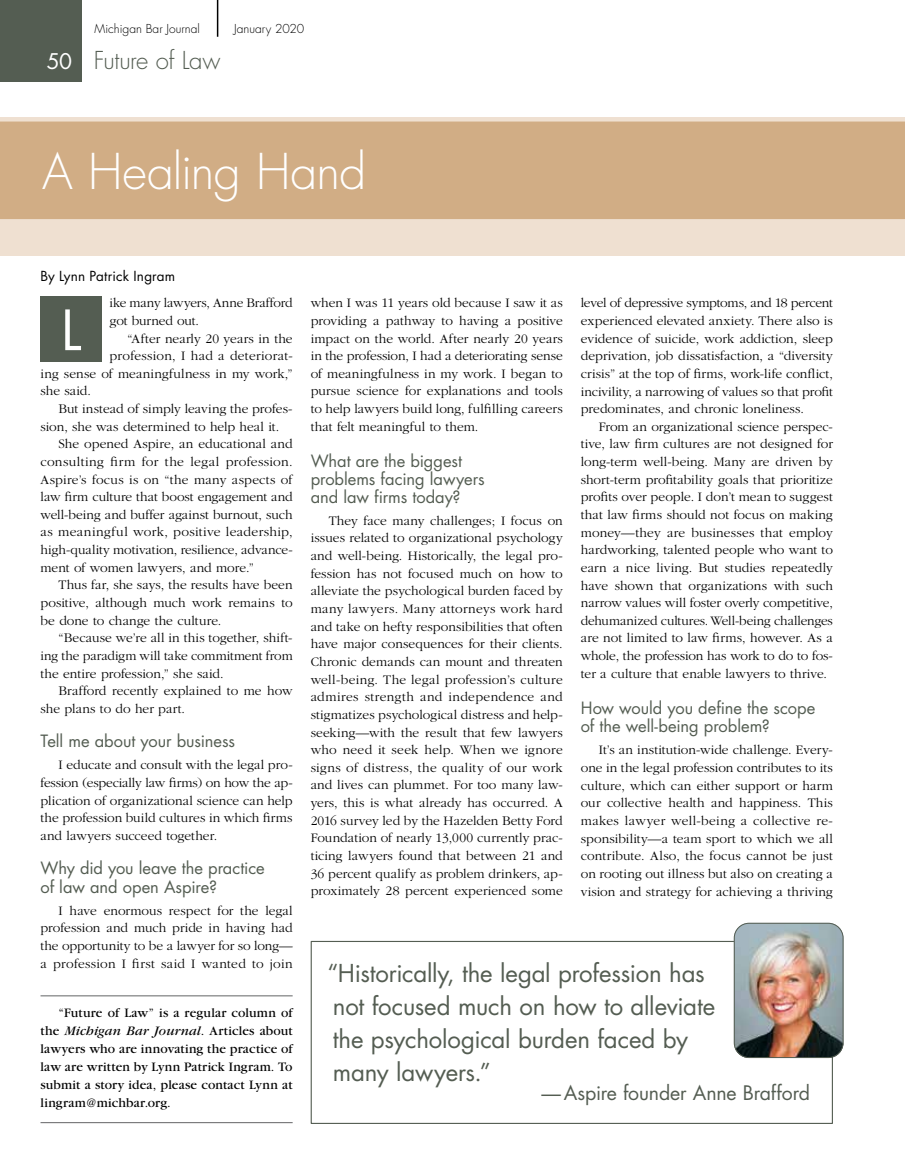
<style>
.page{position:relative;width:905px;height:1175px;background:#fff}
.page>*{position:absolute;margin:0;border:0;box-sizing:border-box;transform-origin:0 0}
.t1{font:54px "Futura";color:#fff}
.t2{font:300 48px "Futura";letter-spacing:-.02em;color:#fff}
.t3{font:24px/33px "Futura";letter-spacing:-.01em;color:#545d52}
.t4{font:300 24px "Futura";letter-spacing:-.02em;color:#545d52}
.t5{font:19.5px "Futura";letter-spacing:-.005em;color:#545d52}
.t6{font:16.5px/18px "Futura";color:#545d52}
.t7{font:300 13.5px/17.7px "Garamond";letter-spacing:.005em;color:#000;text-align:justify}
.t8{font:13.5px/18px "Garamond";letter-spacing:.01em;color:#000;text-align:justify}
.t9{font:300 13.5px "Garamond";letter-spacing:.025em;color:#000}
.t10{font:13.5px "Futura";letter-spacing:.01em;color:#000}
.t11{font:300 12px "Futura";color:#000}
.s1{font-weight:400;font-size:21px;color:#fff}
.s2{font-style:italic}
</style>
<div class="page">
<div style="left:0;top:0;width:82px;height:82px;background:#545d52"></div>
<hr style="left:217px;top:0;width:1px;height:37px;background:#000">
<div style="left:0;top:219px;width:904px;height:36px;background:#efe0d1"></div>
<div style="left:0;top:117px;width:904px;height:102px;background:#d1ad85"></div>
<hr style="left:40px;top:995px;width:252px;height:1px;background:#636466">
<hr style="left:40px;top:1122px;width:252px;height:1px;background:#636466">
<div style="left:40px;top:296px;width:62px;height:66px;background:#545d52"></div>
<div style="left:310px;top:940px;width:522px;height:184px;border:1px solid #545d52"></div>
<img style="left:735px;top:924px;width:108px;height:134px">
<div style="left:733px;top:922px;width:110px;height:136px;border:1px solid #545d52;border-radius:15px"></div>
<p class="t11" style="left:94px;top:21px;width:107px">Michigan Bar Journal</p>
<p class="t11" style="left:234px;top:21px;width:72px">January 2020</p>
<h3 class="t4" style="left:47px;top:45px;width:175px"><span class="s1">50</span> Future of Law</h3>
<h2 class="t2" style="left:42px;top:140px;width:326px">A Healing Hand</h2>
<p class="t10" style="left:40px;top:266px;width:136px">By Lynn Patrick Ingram</p>
<p class="t7" style="left:109px;top:294px;width:184px">ike many lawyers, Anne Brafford got burned out.</p>
<p class="t7" style="left:127px;top:330px;width:166px">“After nearly 20 years in the</p>
<p class="t7" style="left:109px;top:347px;width:185px">profession, I had a deteriorat-</p>
<p class="t7" style="left:40px;top:365px;width:254px">ing sense of meaningfulness in my work,”</p>
<p class="t7" style="left:40px;top:382px;width:52px">she said.</p>
<p class="t7" style="left:58px;top:400px;width:235px">But instead of simply leaving the profes-</p>
<p class="t7" style="left:40px;top:418px;width:240px">sion, she was determined to help heal it.</p>
<p class="t7" style="left:58px;top:435px;width:236px">She opened Aspire, an educational and</p>
<p class="t7" style="left:40px;top:453px;width:253px">consulting firm for the legal profession.</p>
<p class="t7" style="left:40px;top:471px;width:254px">Aspire’s focus is on “the many aspects of</p>
<p class="t7" style="left:40px;top:488px;width:253px">law firm culture that boost engagement and</p>
<p class="t7" style="left:40px;top:506px;width:253px">well-being and buffer against burnout, such</p>
<p class="t9" style="left:40px;top:525px;width:254px">as meaningful work, positive leadership,</p>
<p class="t7" style="left:40px;top:541px;width:254px">high-quality motivation, resilience, advance-</p>
<p class="t7" style="left:40px;top:559px;width:215px">ment of women lawyers, and more.”</p>
<p class="t7" style="left:58px;top:576px;width:235px">Thus far, she says, the results have been</p>
<p class="t7" style="left:40px;top:594px;width:254px">positive, although much work remains to</p>
<p class="t7" style="left:40px;top:612px;width:182px">be done to change the culture.</p>
<p class="t7" style="left:58px;top:629px;width:235px">“Because we’re all in this together, shift-</p>
<p class="t7" style="left:40px;top:647px;width:253px">ing the paradigm will take commitment from</p>
<p class="t7" style="left:40px;top:664px;width:185px">the entire profession,” she said.</p>
<p class="t7" style="left:58px;top:682px;width:236px">Brafford recently explained to me how</p>
<p class="t7" style="left:40px;top:700px;width:146px">she plans to do her part.</p>
<p class="t6" style="left:40px;top:732px;width:196px">Tell me about your business</p>
<p class="t7" style="left:40px;top:756px;width:254px;text-indent:18px">I educate and consult with the legal pro&shy;fession (especially law firms) on how the ap&shy;plication of organizational science can help the profession build cultures in which firms and lawyers succeed together.</p>
<p class="t6" style="left:40px;top:859px;width:226px">Why did you leave the practice of law and open Aspire?</p>
<p class="t7" style="left:41px;top:901px;width:254px;text-indent:18px">I have enormous respect for the legal profession and much pride in having had the opportunity to be a lawyer for so long— a profession I first said I wanted to join</p>
<h1 class="t1" style="left:61px;top:293px;width:22px">L</h1>
<p class="t8" style="left:41px;top:1004px;width:254px;text-indent:18px">“Future of Law” is a regular column of the <span class="s2">Michigan Bar Journal</span>. Articles about lawyers who are innovating the practice of law are written by Lynn Patrick Ingram. To submit a story idea, please contact Lynn at lingram@michbar.org.</p>
<p class="t7" style="left:311px;top:294px;width:254px">when I was 11 years old because I saw it as providing a pathway to having a positive impact on the world. After nearly 20 years in the profession, I had a deteriorating sense of meaningfulness in my work. I began to pursue science for explanations and tools to help lawyers build long, fulfilling careers that felt meaningful to them.</p>
<p class="t6" style="left:310px;top:451px;width:175px">What are the biggest problems facing lawyers and law firms today?</p>
<p class="t7" style="left:311px;top:512px;width:254px;text-indent:18px">They face many challenges; I focus on issues related to organizational psychology and well-being. Historically, the legal pro&shy;fession has not focused much on how to alleviate the psychological burden faced by many lawyers. Many attorneys work hard and take on hefty responsibilities that often have major consequences for their clients.<br>Chronic demands can mount and threaten well-being. The legal profession’s culture admires strength and independence and stigmatizes psychological distress and help&shy;seeking—with the result that few lawyers who need it seek help. When we ignore signs of distress, the quality of our work and lives can plummet. For too many law&shy;yers, this is what already has occurred. A 2016 survey led by the Hazelden Betty Ford Foundation of nearly 13,000 currently prac&shy;ticing lawyers found that between 21 and 36 percent qualify as problem drinkers, ap&shy;proximately 28 percent experienced some</p>
<p class="t7" style="left:581px;top:294px;width:254px">level of depressive symptoms, and 18 percent experienced elevated anxiety. There also is evidence of suicide, work addiction, sleep deprivation, job dissatisfaction, a “diversity crisis” at the top of firms, work-life conflict, incivility, a narrowing of values so that profit predominates, and chronic loneliness.</p>
<p class="t7" style="left:580px;top:418px;width:254px;text-indent:18px">From an organizational science perspec&shy;tive, law firm cultures are not designed for long-term well-being. Many are driven by short-term profitability goals that prioritize profits over people. I don’t mean to suggest that law firms should not focus on making money—they are businesses that employ hardworking, talented people who want to earn a nice living. But studies repeatedly have shown that organizations with such narrow values will foster overly competitive, dehumanized cultures. Well-being challenges are not limited to law firms, however. As a whole, the profession has work to do to fos&shy;ter a culture that enable lawyers to thrive.</p>
<p class="t6" style="left:580px;top:699px;width:236px">How would you define the scope of the well-being problem?</p>
<p class="t7" style="left:580px;top:741px;width:254px;text-indent:18px">It’s an institution-wide challenge. Every&shy;one in the legal profession contributes to its culture, which can either support or harm our collective health and happiness. This makes lawyer well-being a collective re&shy;sponsibility—a team sport to which we all contribute. Also, the focus cannot be just on rooting out illness but also on creating a vision and strategy for achieving a thriving</p>
<h3 class="t3" style="left:327px;top:956px;width:389px">“Historically, the legal profession has not focused much on how to alleviate the psychological burden faced by many lawyers.”</h3>
<h3 class="t5" style="left:541px;top:1079px;width:270px">— Aspire founder Anne Brafford</h3>
</div>
